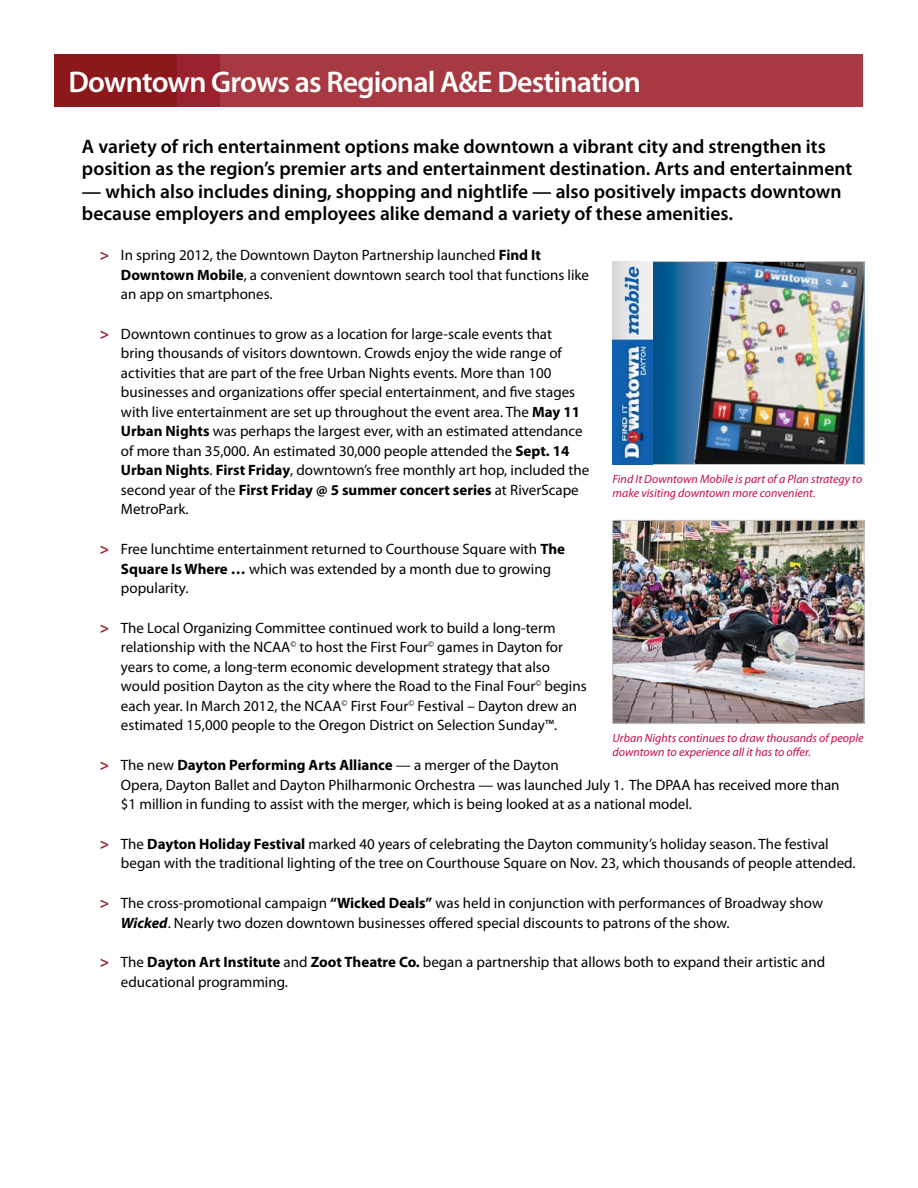
<style>
.page{position:relative;width:918px;height:1188px;background:#fff}
.page>*{position:absolute;margin:0;border:0;box-sizing:border-box;transform-origin:0 0}
.t1{font:600 30px "Myriad Pro";letter-spacing:-.025em;color:#fff}
.t2{font:600 19.5px/22.5px "Myriad Pro";color:#000}
.t3{font:15px/19.5px "Myriad Pro";color:#000}
.t4{font:italic 12px/14.4px "Myriad Pro";color:#c60c46}
.s1{font-weight:700;font-size:15.75px;color:#9b212e}
.s2{font-weight:700}
.s3{font-weight:700;font-style:italic}
</style>
<div class="page">
<div style="left:54px;top:54px;width:576px;height:53px;background:#8b181b"></div>
<div style="left:177px;top:54px;width:454px;height:53px;background:#9b212e"></div>
<div style="left:221px;top:54px;width:642px;height:53px;background:#a63942"></div>
<svg style="left:653px;top:263px;width:35px;height:200px;background:#0e5f93"></svg>
<img style="left:688px;top:263px;width:174px;height:200px">
<div style="left:612px;top:261px;width:252px;height:204px;border:1px solid #c7c8ca"></div>
<img style="left:614px;top:522px;width:248px;height:199px">
<div style="left:612px;top:520px;width:252px;height:203px;border:1px solid #c7c8ca"></div>
<img style="left:613px;top:261px;width:40px;height:204px">
<h1 class="t1" style="left:68px;top:62px;width:574px">Downtown Grows as Regional A&amp;E Destination</h1>
<h2 class="t2" style="left:82px;top:135px;width:772px">A variety of rich entertainment options make downtown a vibrant city and strengthen its position as the region’s premier arts and entertainment destination. Arts and entertainment</h2>
<h2 class="t2" style="left:82px;top:180px;width:761px">— which also includes dining, shopping and nightlife — also positively impacts downtown because employers and employees alike demand a variety of these amenities.</h2>
<p class="t3" style="left:121px;top:245px;width:470px;text-indent:-21px"><span class="s1">&gt;</span> In spring 2012, the Downtown Dayton Partnership launched <span class="s2">Find It<br>Downtown Mobile</span>, a convenient downtown search tool that functions like an app on smartphones.</p>
<p class="t3" style="left:121px;top:324px;width:470px;text-indent:-21px"><span class="s1">&gt;</span> Downtown continues to grow as a location for large-scale events that bring thousands of visitors downtown. Crowds enjoy the wide range of activities that are part of the free Urban Nights events. More than 100 businesses and organizations offer special entertainment, and five stages with live entertainment are set up throughout the event area. The <span class="s2">May 11<br>Urban Nights</span> was perhaps the largest ever, with an estimated attendance of more than 35,000. An estimated 30,000 people attended the <span class="s2">Sept. 14<br>Urban Nights</span>. <span class="s2">First Friday</span>, downtown’s free monthly art hop, included the second year of the <span class="s2">First Friday @ 5 summer concert series</span> at RiverScape MetroPark.</p>
<p class="t3" style="left:121px;top:539px;width:446px;text-indent:-21px"><span class="s1">&gt;</span> Free lunchtime entertainment returned to Courthouse Square with <span class="s2">The<br>Square Is Where …</span> which was extended by a month due to growing popularity.</p>
<p class="t3" style="left:121px;top:618px;width:467px;text-indent:-21px"><span class="s1">&gt;</span> The Local Organizing Committee continued work to build a long-term relationship with the NCAA<sup>©</sup> to host the First Four<sup>©</sup> games in Dayton for years to come, a long-term economic development strategy that also would position Dayton as the city where the Road to the Final Four<sup>©</sup> begins each year. In March 2012, the NCAA<sup>©</sup> First Four<sup>©</sup> Festival – Dayton drew an estimated 15,000 people to the Oregon District on Selection Sunday™.</p>
<p class="t3" style="left:121px;top:755px;width:720px;text-indent:-21px"><span class="s1">&gt;</span> The new <span class="s2">Dayton Performing Arts Alliance</span> — a merger of the Dayton<br>Opera, Dayton Ballet and Dayton Philharmonic Orchestra — was launched July 1. The DPAA has received more than $1 million in funding to assist with the merger, which is being looked at as a national model.</p>
<p class="t3" style="left:121px;top:834px;width:736px;text-indent:-21px"><span class="s1">&gt;</span> The <span class="s2">Dayton Holiday Festival</span> marked 40 years of celebrating the Dayton community’s holiday season. The festival began with the traditional lighting of the tree on Courthouse Square on Nov. 23, which thousands of people attended.</p>
<p class="t3" style="left:121px;top:893px;width:704px;text-indent:-21px"><span class="s1">&gt;</span> The cross-promotional campaign <span class="s2">“Wicked Deals”</span> was held in conjunction with performances of Broadway show<br><span class="s3">Wicked</span>. Nearly two dozen downtown businesses offered special discounts to patrons of the show.</p>
<p class="t3" style="left:121px;top:952px;width:706px;text-indent:-21px"><span class="s1">&gt;</span> The <span class="s2">Dayton Art Institute</span> and <span class="s2">Zoot Theatre Co.</span> began a partnership that allows both to expand their artistic and educational programming.</p>
<p class="t4" style="left:613px;top:472px;width:251px">Find It Downtown Mobile is part of a Plan strategy to make visiting downtown more convenient.</p>
<p class="t4" style="left:613px;top:730px;width:253px">Urban Nights continues to draw thousands of people downtown to experience all it has to offer.</p>
</div>
